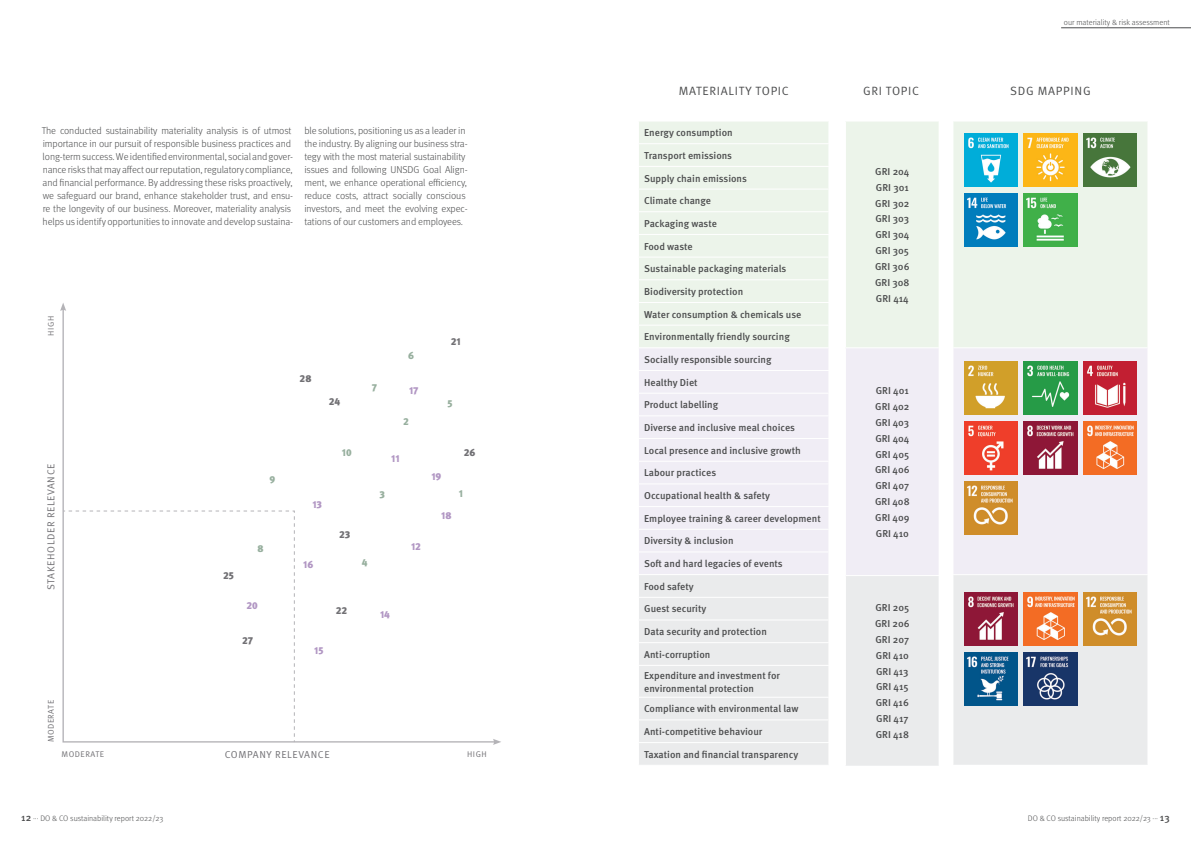
<style>
.page{position:relative;width:1191px;height:842px;background:#fff}
.page>*{position:absolute;margin:0;border:0;box-sizing:border-box;transform-origin:0 0}
.t1{font:12px "Meta Pro Norm";letter-spacing:.06em;color:#4b4c4d}
.t2{font:10.1px "Meta Pro Norm";letter-spacing:.06em;color:#717074}
.t3{font:500 10px/15.8px "Meta Pro";color:#4b4c4d;text-align:justify}
.t4{font:300 10px/13px "Meta Pro";letter-spacing:-.01em;color:#4b4c4d}
.t5{font:900 10px "Meta Pro";color:#b196c3}
.t6{font:900 10px "Meta Pro";color:#717074}
.t7{font:900 10px "Meta Pro";color:#97af9e}
.t8{font:8.3px "Meta Pro Norm";letter-spacing:.06em;color:#717074}
.t9{font:300 8px "Meta Pro";color:#4b4c4d}
.s1{font-weight:500;font-size:10px}
</style>
<div class="page">
<hr style="left:1061px;top:28px;width:130px;height:1px;background:#4b4c4d">
<svg style="left:639px;top:122px;width:189px;height:643px;background:#edefef"></svg>
<div style="left:845px;top:121px;width:94px;height:227px;background:#ecf4ea"></div>
<div style="left:845px;top:348px;width:94px;height:228px;background:#f0edf5"></div>
<div style="left:845px;top:576px;width:94px;height:190px;background:#eaebec"></div>
<hr style="left:845px;top:121px;width:94px;height:1px;background:#fff">
<hr style="left:845px;top:122px;width:1px;height:225px;background:#fff">
<hr style="left:938px;top:122px;width:1px;height:225px;background:#fff">
<hr style="left:845px;top:347px;width:94px;height:1px;background:#fff">
<hr style="left:845px;top:348px;width:1px;height:227px;background:#fff">
<hr style="left:938px;top:348px;width:1px;height:227px;background:#fff">
<hr style="left:845px;top:575px;width:94px;height:1px;background:#fff">
<hr style="left:845px;top:576px;width:1px;height:190px;background:#fff">
<hr style="left:938px;top:576px;width:1px;height:190px;background:#fff">
<div style="left:953px;top:121px;width:195px;height:227px;background:#ecf4ea"></div>
<div style="left:953px;top:348px;width:195px;height:227px;background:#f0edf5"></div>
<div style="left:953px;top:575px;width:195px;height:190px;background:#eaebec"></div>
<hr style="left:952px;top:121px;width:196px;height:1px;background:#fff">
<hr style="left:1147px;top:122px;width:1px;height:225px;background:#fff">
<hr style="left:952px;top:347px;width:196px;height:1px;background:#fff">
<hr style="left:1147px;top:348px;width:1px;height:226px;background:#fff">
<hr style="left:952px;top:574px;width:196px;height:1px;background:#fff">
<hr style="left:1147px;top:575px;width:1px;height:190px;background:#fff">
<img style="left:964px;top:593px;width:53px;height:53px">
<img style="left:1023px;top:593px;width:54px;height:53px">
<img style="left:1083px;top:593px;width:53px;height:53px">
<img style="left:964px;top:652px;width:53px;height:54px">
<img style="left:1023px;top:652px;width:54px;height:54px">
<img style="left:964px;top:134px;width:53px;height:53px">
<img style="left:1023px;top:134px;width:54px;height:53px">
<img style="left:1083px;top:134px;width:53px;height:53px">
<img style="left:964px;top:193px;width:53px;height:53px">
<img style="left:1023px;top:193px;width:54px;height:53px">
<img style="left:964px;top:362px;width:53px;height:53px">
<img style="left:1023px;top:362px;width:54px;height:53px">
<img style="left:1083px;top:362px;width:53px;height:53px">
<img style="left:964px;top:421px;width:53px;height:54px">
<img style="left:1023px;top:421px;width:54px;height:54px">
<img style="left:1083px;top:421px;width:53px;height:54px">
<img style="left:964px;top:481px;width:53px;height:53px">
<svg style="left:62px;top:311px;width:431px;height:432px"></svg>
<svg style="left:60px;top:303px;width:6px;height:8px"></svg>
<svg style="left:493px;top:739px;width:8px;height:6px"></svg>
<svg style="left:62px;top:510px;width:233px;height:233px"></svg>
<p class="t9" style="left:1064px;top:16px;width:107px">our materiality &amp; risk assessment</p>
<p class="t1" style="left:679px;top:81px;width:111px">MATERIALITY TOPIC</p>
<p class="t1" style="left:863px;top:81px;width:58px">GRI TOPIC</p>
<p class="t1" style="left:1010px;top:81px;width:82px">SDG MAPPING</p>
<p class="t4" style="left:42px;top:123px;width:253px">The conducted sustainability materiality analysis is of utmost importance in our pursuit of responsible business practices and long-term success. We identified environmental, social and gover&shy;nance risks that may affect our reputation, regulatory compliance, and financial performance. By addressing these risks proactively, we safeguard our brand, enhance stakeholder trust, and ensu&shy;re the longevity of our business. Moreover, materiality analysis helps us identify opportunities to innovate and develop sustaina-</p>
<p class="t4" style="left:304px;top:123px;width:165px">ble solutions, positioning us as a leader in the industry. By aligning our business stra&shy;tegy with the most material sustainability issues and following UNSDG Goal Align&shy;ment, we enhance operational efficiency, reduce costs, attract socially conscious investors, and meet the evolving expec&shy;tations of our customers and employees.</p>
<p class="t3" style="left:644px;top:124px;width:90px">Energy consumption</p>
<p class="t3" style="left:644px;top:147px;width:89px">Transport emissions</p>
<p class="t3" style="left:644px;top:169px;width:104px">Supply chain emissions</p>
<p class="t3" style="left:644px;top:192px;width:68px">Climate change</p>
<p class="t3" style="left:644px;top:215px;width:74px">Packaging waste</p>
<p class="t3" style="left:644px;top:238px;width:50px">Food waste</p>
<p class="t3" style="left:644px;top:260px;width:144px">Sustainable packaging materials</p>
<p class="t3" style="left:644px;top:283px;width:100px">Biodiversity protection</p>
<p class="t3" style="left:644px;top:306px;width:159px">Water consumption &amp; chemicals use</p>
<p class="t3" style="left:644px;top:328px;width:147px">Environmentally friendly sourcing</p>
<p class="t3" style="left:644px;top:351px;width:129px">Socially responsible sourcing</p>
<p class="t3" style="left:644px;top:374px;width:55px">Healthy Diet</p>
<p class="t3" style="left:644px;top:396px;width:76px">Product labelling</p>
<p class="t3" style="left:644px;top:419px;width:152px">Diverse and inclusive meal choices</p>
<p class="t3" style="left:644px;top:442px;width:158px">Local presence and inclusive growth</p>
<p class="t3" style="left:644px;top:464px;width:73px">Labour practices</p>
<p class="t3" style="left:644px;top:487px;width:127px">Occupational health &amp; safety</p>
<p class="t3" style="left:644px;top:510px;width:178px">Employee training &amp; career development</p>
<p class="t3" style="left:644px;top:532px;width:91px">Diversity &amp; inclusion</p>
<p class="t3" style="left:644px;top:555px;width:140px">Soft and hard legacies of events</p>
<p class="t3" style="left:644px;top:578px;width:51px">Food safety</p>
<p class="t3" style="left:644px;top:600px;width:64px">Guest security</p>
<p class="t3" style="left:644px;top:623px;width:124px">Data security and protection</p>
<p class="t3" style="left:644px;top:643px;width:137px;line-height:20.8px">Anti-corruption<br>Expenditure and investment for</p>
<p class="t3" style="left:644px;top:677px;width:156px;line-height:20.8px">environmental protection<br>Compliance with environmental law</p>
<p class="t3" style="left:644px;top:723px;width:120px">Anti-competitive behaviour</p>
<p class="t3" style="left:644px;top:746px;width:156px">Taxation and financial transparency</p>
<p class="t8" style="left:45px;top:336px;width:21px;rotate:-90deg">HIGH</p>
<p class="t6" style="left:451px;top:334px;width:11px">21</p>
<p class="t7" style="left:408px;top:347px;width:7px">6</p>
<p class="t6" style="left:300px;top:370px;width:13px">28</p>
<p class="t7" style="left:372px;top:379px;width:7px">7</p>
<p class="t5" style="left:409px;top:383px;width:11px">17</p>
<p class="t6" style="left:329px;top:394px;width:13px">24</p>
<p class="t7" style="left:447px;top:396px;width:7px">5</p>
<p class="t7" style="left:403px;top:413px;width:7px">2</p>
<p class="t6" style="left:464px;top:445px;width:13px">26</p>
<p class="t7" style="left:342px;top:444px;width:11px">10</p>
<p class="t5" style="left:391px;top:450px;width:10px">11</p>
<p class="t2" style="left:43px;top:590px;width:128px;rotate:-90deg">STAKEHOLDER RELEVANCE</p>
<p class="t5" style="left:431px;top:469px;width:11px">19</p>
<p class="t7" style="left:269px;top:471px;width:7px">9</p>
<p class="t7" style="left:459px;top:486px;width:6px">1</p>
<p class="t7" style="left:379px;top:487px;width:7px">3</p>
<p class="t5" style="left:312px;top:497px;width:11px">13</p>
<p class="t5" style="left:441px;top:508px;width:12px">18</p>
<p class="t6" style="left:339px;top:527px;width:13px">23</p>
<p class="t5" style="left:411px;top:539px;width:11px">12</p>
<p class="t7" style="left:257px;top:541px;width:8px">8</p>
<p class="t7" style="left:362px;top:554px;width:7px">4</p>
<p class="t5" style="left:303px;top:557px;width:12px">16</p>
<p class="t6" style="left:223px;top:568px;width:12px">25</p>
<p class="t5" style="left:246px;top:598px;width:13px">20</p>
<p class="t6" style="left:336px;top:602px;width:13px">22</p>
<p class="t5" style="left:380px;top:607px;width:11px">14</p>
<p class="t6" style="left:242px;top:632px;width:12px">27</p>
<p class="t5" style="left:314px;top:643px;width:11px">15</p>
<p class="t8" style="left:45px;top:742px;width:44px;rotate:-90deg">MODERATE</p>
<p class="t2" style="left:225px;top:747px;width:106px">COMPANY RELEVANCE</p>
<p class="t8" style="left:62px;top:748px;width:44px">MODERATE</p>
<p class="t8" style="left:467px;top:748px;width:21px">HIGH</p>
<p class="t9" style="left:21px;top:812px;width:144px"><span class="s1">12</span> ··· DO &amp; CO sustainability report 2022/23</p>
<p class="t3" style="left:875px;top:163px;width:36px">GRI 204<br>GRI 301<br>GRI 302<br>GRI 303<br>GRI 304<br>GRI 305<br>GRI 306<br>GRI 308<br>GRI 414</p>
<p class="t3" style="left:875px;top:382px;width:36px">GRI 401<br>GRI 402<br>GRI 403<br>GRI 404<br>GRI 405<br>GRI 406<br>GRI 407<br>GRI 408<br>GRI 409<br>GRI 410</p>
<p class="t3" style="left:875px;top:599px;width:36px">GRI 205<br>GRI 206<br>GRI 207<br>GRI 410<br>GRI 413<br>GRI 415<br>GRI 416<br>GRI 417<br>GRI 418</p>
<p class="t9" style="left:1028px;top:812px;width:143px">DO &amp; CO sustainability report 2022/23 ··· <span class="s1">13</span></p>
</div>
